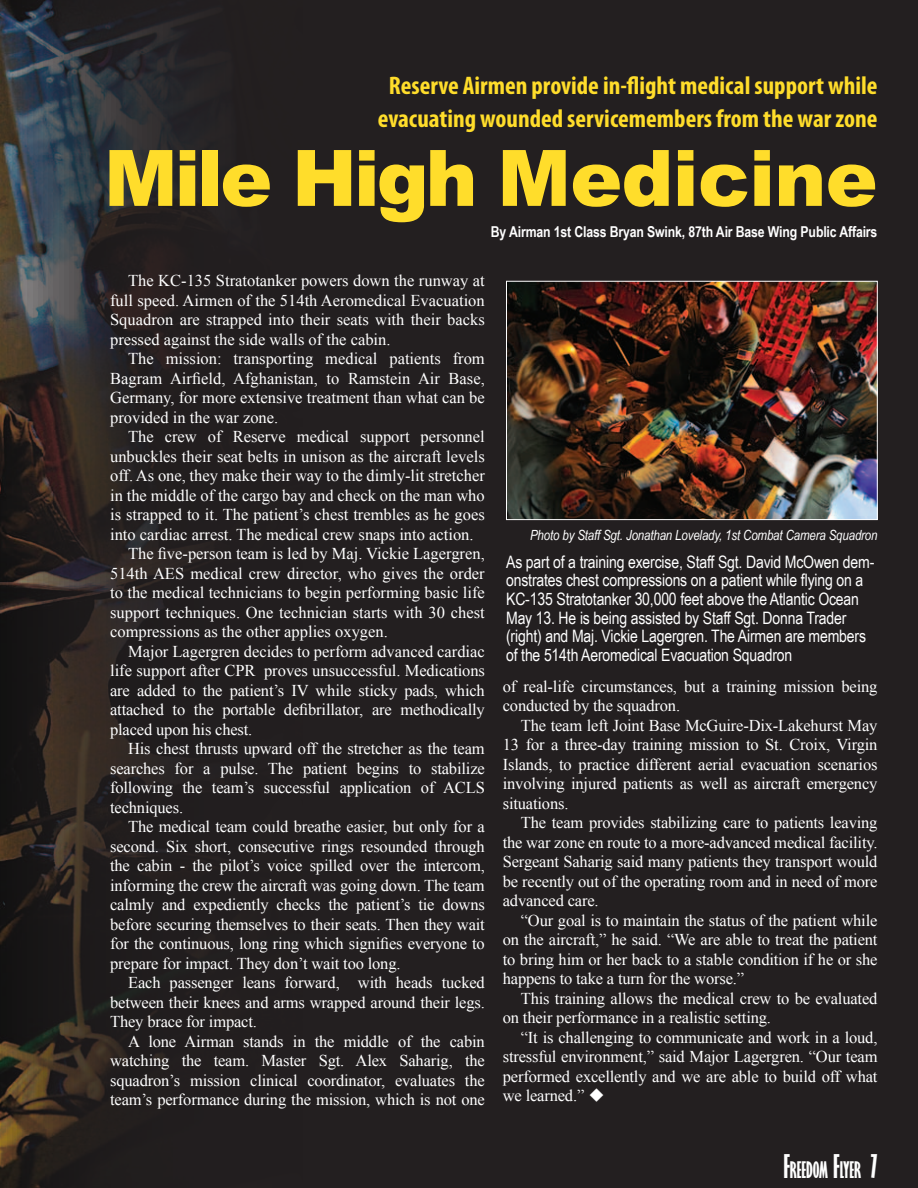
<style>
.page{position:relative;width:918px;height:1188px;background:#231f20}
.page>*{position:absolute;margin:0;border:0;box-sizing:border-box;transform-origin:0 0}
.t1{font:900 78px "Arial";letter-spacing:-.025em;color:#ffdd2b}
.t2{font:700 condensed 25.5px/33px "Myriad Pro";color:#ffdd2b;text-align:center}
.t3{font:700 extra-condensed 21px "Gill Sans";color:#fff}
.t4{font:17.1px/18.8px "Arial Narrow";letter-spacing:-.01em;color:#fff}
.t5{font:16.5px/19.5px "Times New Roman";letter-spacing:-.01em;color:#fff;text-align:justify}
.t6{font:700 15px "Arial Narrow";letter-spacing:-.01em;color:#fff}
.t7{font:italic 13.95px "Arial Narrow";letter-spacing:-.01em;color:#fff}
.s1{font-size:30px}
</style>
<div class="page">
<img style="left:0;top:0;width:184px;height:1188px">
<img style="left:508px;top:283px;width:368px;height:235px">
<div style="left:506px;top:281px;width:372px;height:239px;border:1px solid #fff"></div>
<h2 class="t2" style="left:378px;top:68px;width:501px">Reserve Airmen provide in-flight medical support while evacuating wounded servicemembers from the war zone</h2>
<h1 class="t1" style="left:104px;top:121px;width:775px">Mile High Medicine</h1>
<p class="t6" style="left:491px;top:220px;width:388px">By Airman 1st Class Bryan Swink, 87th Air Base Wing Public Affairs</p>
<p class="t5" style="left:110px;top:271px;width:376px;text-indent:18px">The KC-135 Stratotanker powers down the runway at full speed. Airmen of the 514th Aeromedical Evacuation Squadron are strapped into their seats with their backs pressed against the side walls of the cabin.</p>
<p class="t5" style="left:110px;top:349px;width:376px;text-indent:18px">The mission: transporting medical patients from Bagram Airfield, Afghanistan, to Ramstein Air Base, Germany, for more extensive treatment than what can be provided in the war zone.</p>
<p class="t5" style="left:128px;top:427px;width:358px">The crew of Reserve medical support personnel</p>
<p class="t5" style="left:110px;top:446px;width:376px">unbuckles their seat belts in unison as the aircraft levels</p>
<p class="t5" style="left:110px;top:466px;width:376px">off. As one, they make their way to the dimly-lit stretcher</p>
<p class="t5" style="left:110px;top:485px;width:376px">in the middle of the cargo bay and check on the man who</p>
<p class="t5" style="left:110px;top:505px;width:376px">is strapped to it. The patient’s chest trembles as he goes</p>
<p class="t5" style="left:110px;top:524px;width:365px">into cardiac arrest. The medical crew snaps into action.</p>
<p class="t5" style="left:128px;top:544px;width:358px">The five-person team is led by Maj. Vickie Lagergren,</p>
<p class="t5" style="left:110px;top:563px;width:376px">514th AES medical crew director, who gives the order</p>
<p class="t5" style="left:110px;top:583px;width:376px">to the medical technicians to begin performing basic life</p>
<p class="t5" style="left:110px;top:602px;width:376px">support techniques. One technician starts with 30 chest</p>
<p class="t5" style="left:110px;top:622px;width:279px">compressions as the other applies oxygen.</p>
<p class="t5" style="left:128px;top:641px;width:358px">Major Lagergren decides to perform advanced cardiac</p>
<p class="t5" style="left:110px;top:661px;width:376px">life support after CPR proves unsuccessful. Medications</p>
<p class="t5" style="left:110px;top:680px;width:376px">are added to the patient’s IV while sticky pads, which</p>
<p class="t5" style="left:110px;top:700px;width:376px">attached to the portable defibrillator, are methodically</p>
<p class="t5" style="left:110px;top:719px;width:144px">placed upon his chest.</p>
<p class="t5" style="left:128px;top:739px;width:358px">His chest thrusts upward off the stretcher as the team</p>
<p class="t5" style="left:110px;top:758px;width:376px">searches for a pulse. The patient begins to stabilize</p>
<p class="t5" style="left:110px;top:778px;width:376px">following the team’s successful application of ACLS</p>
<p class="t5" style="left:110px;top:797px;width:75px">techniques.</p>
<p class="t5" style="left:128px;top:817px;width:358px">The medical team could breathe easier, but only for a</p>
<p class="t5" style="left:110px;top:836px;width:376px">second. Six short, consecutive rings resounded through</p>
<p class="t5" style="left:110px;top:856px;width:376px">the cabin - the pilot’s voice spilled over the intercom,</p>
<p class="t5" style="left:110px;top:875px;width:376px">informing the crew the aircraft was going down. The team</p>
<p class="t5" style="left:110px;top:895px;width:376px">calmly and expediently checks the patient’s tie downs</p>
<p class="t5" style="left:110px;top:914px;width:376px">before securing themselves to their seats. Then they wait</p>
<p class="t5" style="left:110px;top:934px;width:376px">for the continuous, long ring which signifies everyone to</p>
<p class="t5" style="left:110px;top:953px;width:292px">prepare for impact. They don’t wait too long.</p>
<p class="t5" style="left:128px;top:973px;width:358px">Each passenger leans forward, with heads tucked</p>
<p class="t5" style="left:110px;top:992px;width:376px">between their knees and arms wrapped around their legs.</p>
<p class="t5" style="left:110px;top:1012px;width:148px">They brace for impact.</p>
<p class="t5" style="left:128px;top:1031px;width:358px">A lone Airman stands in the middle of the cabin</p>
<p class="t5" style="left:110px;top:1051px;width:376px">watching the team. Master Sgt. Alex Saharig, the</p>
<p class="t5" style="left:110px;top:1070px;width:376px">squadron’s mission clinical coordinator, evaluates the</p>
<p class="t5" style="left:110px;top:1090px;width:376px">team’s performance during the mission, which is not one</p>
<p class="t7" style="left:530px;top:525px;width:349px">Photo by Staff Sgt. Jonathan Lovelady, 1st Combat Camera Squadron</p>
<p class="t4" style="left:506px;top:552px;width:370px">As part of a training exercise, Staff Sgt. David McOwen dem&shy;onstrates chest compressions on a patient while flying on a KC-135 Stratotanker 30,000 feet above the Atlantic Ocean May 13. He is being assisted by Staff Sgt. Donna Trader (right) and Maj. Vickie Lagergren. The Airmen are members of the 514th Aeromedical Evacuation Squadron</p>
<p class="t5" style="left:503px;top:676px;width:376px">of real-life circumstances, but a training mission being conducted by the squadron.</p>
<p class="t5" style="left:503px;top:715px;width:376px;text-indent:18px">The team left Joint Base McGuire-Dix-Lakehurst May 13 for a three-day training mission to St. Croix, Virgin Islands, to practice different aerial evacuation scenarios involving injured patients as well as aircraft emergency situations.</p>
<p class="t5" style="left:503px;top:813px;width:376px;text-indent:18px">The team provides stabilizing care to patients leaving the war zone en route to a more-advanced medical facility.<br>Sergeant Saharig said many patients they transport would be recently out of the operating room and in need of more advanced care.</p>
<p class="t5" style="left:503px;top:910px;width:376px;text-indent:18px">“Our goal is to maintain the status of the patient while on the aircraft,” he said. “We are able to treat the patient to bring him or her back to a stable condition if he or she happens to take a turn for the worse.”</p>
<p class="t5" style="left:503px;top:988px;width:376px;text-indent:18px">This training allows the medical crew to be evaluated on their performance in a realistic setting.</p>
<p class="t5" style="left:503px;top:1027px;width:376px;text-indent:18px">“It is challenging to communicate and work in a loud, stressful environment,” said Major Lagergren. “Our team performed excellently and we are able to build off what we learned.” ◆</p>
<p class="t3" style="left:783px;top:1157px;width:96px"><span class="s1">F</span>REEDOM <span class="s1">F</span>LYER <span class="s1">7</span></p>
</div>
